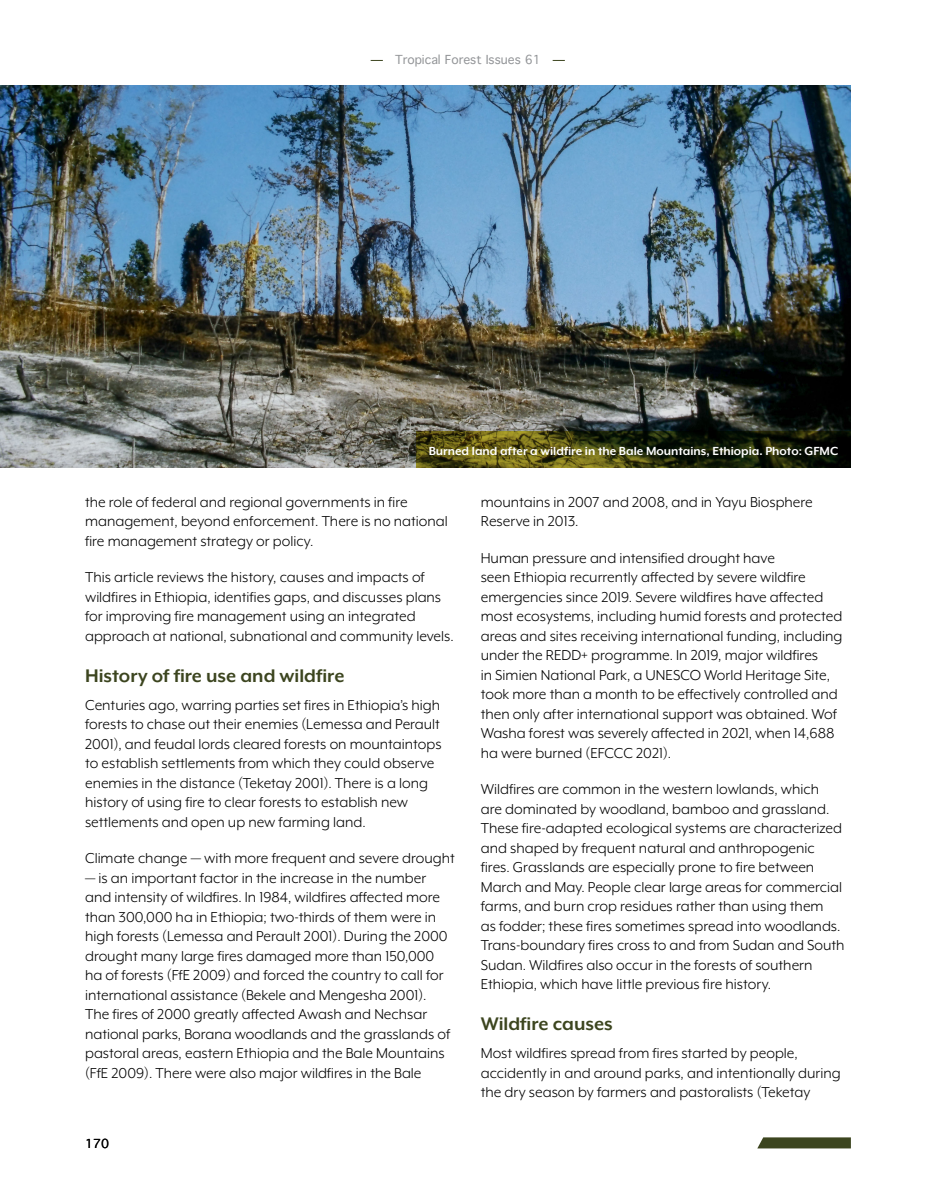
<style>
.page{position:relative;width:936px;height:1191px;background:#fff}
.page>*{position:absolute;margin:0;border:0;box-sizing:border-box;transform-origin:0 0}
.Heading_1{font:700 21px "Mr Eaves XL Mod OT";color:#3c451f}
.Body{font:16.5px/19.5px "Mr Eaves XL Mod OT";color:#000}
.Photo-caption{font:700 13.5px "Mr Eaves XL Mod OT";color:#fff}
.t1{font:12px "Thonburi";color:#939598}
.t2{font:12px "Thonburi";color:#000}
.s1{font-weight:700;color:#3c451f}
</style>
<div class="page">
<svg style="left:757px;top:1137px;width:93px;height:11px"></svg>
<img style="left:0;top:85px;width:850px;height:383px">
<svg style="left:416px;top:431px;width:434px;height:37px;background:#36370d"></svg>
<p class="t1" style="left:371px;top:53px;width:196px"><span class="s1">—</span> Tropical Forest Issues 61 <span class="s1">—</span></p>
<p class="Photo-caption" style="left:428px;top:444px;width:411px">Burned land after a wildfire in the Bale Mountains, Ethiopia. Photo: GFMC</p>
<p class="Body" style="left:85px;top:492px;width:364px">the role of federal and regional governments in fire management, beyond enforcement. There is no national fire management strategy or policy.</p>
<p class="Body" style="left:85px;top:567px;width:370px">This article reviews the history, causes and impacts of wildfires in Ethiopia, identifies gaps, and discusses plans for improving fire management using an integrated approach at national, subnational and community levels.</p>
<p class="Heading_1" style="left:85px;top:665px;width:261px">History of fire use and wildfire</p>
<p class="Body" style="left:85px;top:695px;width:358px">Centuries ago, warring parties set fires in Ethiopia’s high forests to chase out their enemies (Lemessa and Perault 2001), and feudal lords cleared forests on mountaintops to establish settlements from which they could observe enemies in the distance (Teketay 2001). There is a long history of using fire to clear forests to establish new settlements and open up new farming land.</p>
<p class="Body" style="left:85px;top:848px;width:371px">Climate change — with more frequent and severe drought</p>
<p class="Body" style="left:85px;top:868px;width:366px">— is an important factor in the increase in the number and intensity of wildfires. In 1984, wildfires affected more than 300,000 ha in Ethiopia; two-thirds of them were in high forests (Lemessa and Perault 2001). During the 2000 drought many large fires damaged more than 150,000 ha of forests (FfE 2009) and forced the country to call for international assistance (Bekele and Mengesha 2001).<br>The fires of 2000 greatly affected Awash and Nechsar national parks, Borana woodlands and the grasslands of pastoral areas, eastern Ethiopia and the Bale Mountains (FfE 2009). There were also major wildfires in the Bale</p>
<p class="t2" style="left:85px;top:1137px;width:25px">170</p>
<p class="Body" style="left:480px;top:492px;width:333px">mountains in 2007 and 2008, and in Yayu Biosphere<br>Reserve in 2013.</p>
<p class="Body" style="left:480px;top:548px;width:363px">Human pressure and intensified drought have<br>seen Ethiopia recurrently affected by severe wildfire emergencies since 2019. Severe wildfires have affected most ecosystems, including humid forests and protected areas and sites receiving international funding, including under the REDD+ programme. In 2019, major wildfires<br>in Simien National Park, a UNESCO World Heritage Site, took more than a month to be effectively controlled and then only after international support was obtained. Wof Washa forest was severely affected in 2021, when 14,688 ha were burned (EFCCC 2021).</p>
<p class="Body" style="left:480px;top:779px;width:365px">Wildfires are common in the western lowlands, which<br>are dominated by woodland, bamboo and grassland.<br>These fire-adapted ecological systems are characterized and shaped by frequent natural and anthropogenic fires. Grasslands are especially prone to fire between March and May. People clear large areas for commercial farms, and burn crop residues rather than using them<br>as fodder; these fires sometimes spread into woodlands.<br>Trans-boundary fires cross to and from Sudan and South Sudan. Wildfires also occur in the forests of southern Ethiopia, which have little previous fire history.</p>
<p class="Heading_1" style="left:480px;top:1013px;width:133px">Wildfire causes</p>
<p class="Body" style="left:480px;top:1043px;width:361px">Most wildfires spread from fires started by people, accidently in and around parks, and intentionally during the dry season by farmers and pastoralists (Teketay</p>
</div>
